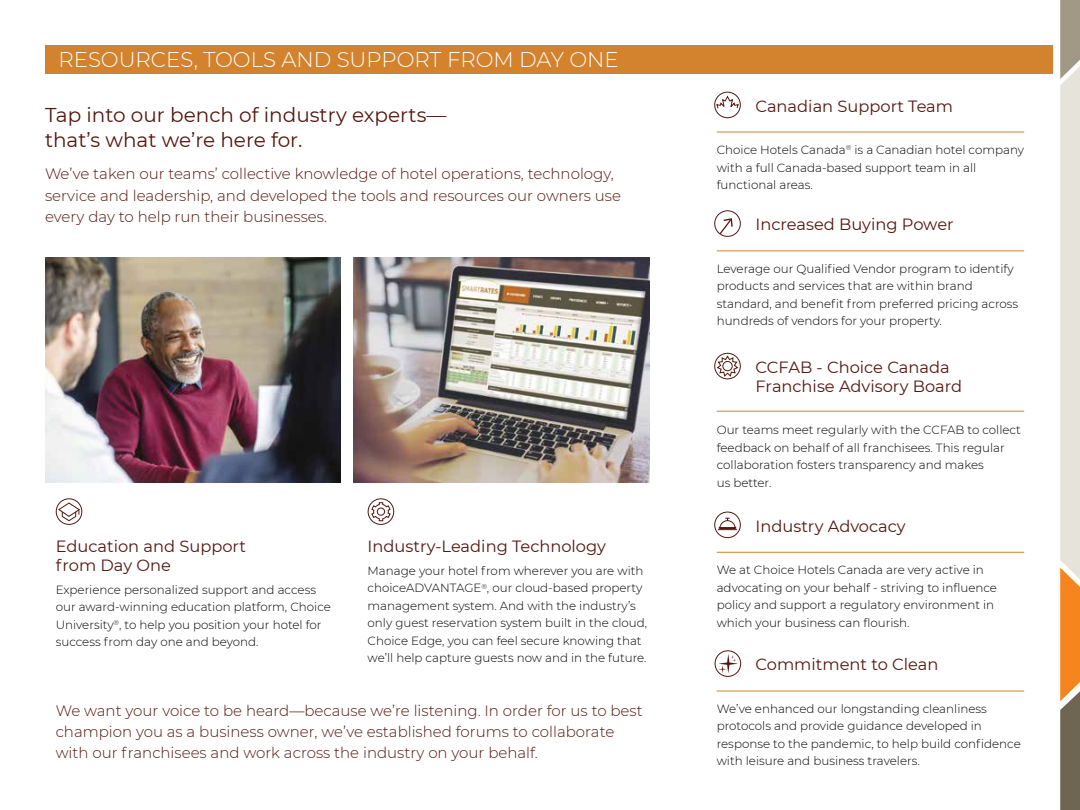
<style>
.page{position:relative;width:1080px;height:810px;background:#fff}
.page>*{position:absolute;margin:0;border:0;box-sizing:border-box;transform-origin:0 0}
.t1{font:300 21.25px "Montserrat";color:#fff}
.t2{font:20px/25px "Montserrat";color:#53170f}
.t3{font:16.25px/18.8px "Montserrat";color:#53170f}
.t4{font:300 15px/21.2px "Montserrat";color:#53170f}
.t5{font:300 11.88px/17.5px "Montserrat";color:#000}
</style>
<div class="page">
<svg style="left:58px;top:502px;width:23px;height:20px"></svg>
<div style="left:56px;top:498px;width:26px;height:27px;border:1px solid #53170f;border-radius:50%"></div>
<svg style="left:1060px;top:0;width:20px;height:810px;background:#d4c1aa"></svg>
<div style="left:45px;top:45px;width:1008px;height:28px;background:#d3822d"></div>
<img style="left:45px;top:257px;width:296px;height:225px">
<img style="left:354px;top:257px;width:296px;height:225px">
<div style="left:715px;top:650px;width:26px;height:27px;border:1px solid #53170f;border-radius:50%"></div>
<svg style="left:718px;top:654px;width:20px;height:20px"></svg>
<hr style="left:717px;top:691px;width:307px;height:1px;background:#d3822d">
<hr style="left:717px;top:250px;width:307px;height:1px;background:#d3822d">
<svg style="left:718px;top:218px;width:15px;height:17px"></svg>
<div style="left:714px;top:210px;width:27px;height:27px;border:1px solid #53170f;border-radius:50%"></div>
<svg style="left:371px;top:502px;width:20px;height:20px"></svg>
<div style="left:368px;top:498px;width:26px;height:27px;border:1px solid #53170f;border-radius:50%"></div>
<hr style="left:717px;top:552px;width:307px;height:1px;background:#d3822d">
<svg style="left:717px;top:517px;width:21px;height:14px"></svg>
<div style="left:714px;top:512px;width:27px;height:26px;border:1px solid #53170f;border-radius:50%"></div>
<hr style="left:717px;top:411px;width:307px;height:1px;background:#d3822d">
<svg style="left:714px;top:352px;width:27px;height:28px"></svg>
<hr style="left:717px;top:132px;width:307px;height:1px;background:#d3822d">
<svg style="left:716px;top:93px;width:23px;height:19px"></svg>
<div style="left:714px;top:92px;width:27px;height:26px;border:1px solid #53170f;border-radius:50%"></div>
<h1 class="t1" style="left:58px;top:45px;width:562px">RESOURCES, TOOLS AND SUPPORT FROM DAY ONE</h1>
<h2 class="t2" style="left:45px;top:102px;width:403px">Tap into our bench of industry experts— that’s what we’re here for.</h2>
<p class="t4" style="left:45px;top:163px;width:578px">We’ve taken our teams’ collective knowledge of hotel operations, technology, service and leadership, and developed the tools and resources our owners use every day to help run their businesses.</p>
<h3 class="t3" style="left:56px;top:536px;width:192px">Education and Support from Day One</h3>
<p class="t5" style="left:56px;top:580px;width:277px">Experience personalized support and access our award-winning education platform, Choice University<sup>®</sup>, to help you position your hotel for success from day one and beyond.</p>
<h3 class="t3" style="left:368px;top:536px;width:240px">Industry-Leading Technology</h3>
<p class="t5" style="left:368px;top:562px;width:281px">Manage your hotel from wherever you are with choiceADVANTAGE<sup>®</sup>, our cloud-based property management system. And with the industry’s only guest reservation system built in the cloud, Choice Edge, you can feel secure knowing that we’ll help capture guests now and in the future.</p>
<p class="t4" style="left:56px;top:699px;width:589px">We want your voice to be heard—because we’re listening. In order for us to best champion you as a business owner, we’ve established forums to collaborate with our franchisees and work across the industry on your behalf.</p>
<h3 class="t3" style="left:756px;top:96px;width:199px">Canadian Support Team</h3>
<p class="t5" style="left:717px;top:141px;width:309px">Choice Hotels Canada<sup>®</sup> is a Canadian hotel company with a full Canada-based support team in all functional areas.</p>
<h3 class="t3" style="left:756px;top:215px;width:200px">Increased Buying Power</h3>
<p class="t5" style="left:717px;top:260px;width:303px">Leverage our Qualified Vendor program to identify products and services that are within brand standard, and benefit from preferred pricing across hundreds of vendors for your property.</p>
<h3 class="t3" style="left:756px;top:357px;width:208px">CCFAB - Choice Canada<br>Franchise Advisory Board</h3>
<p class="t5" style="left:717px;top:421px;width:306px">Our teams meet regularly with the CCFAB to collect feedback on behalf of all franchisees. This regular collaboration fosters transparency and makes<br>us better.</p>
<h3 class="t3" style="left:756px;top:516px;width:152px">Industry Advocacy</h3>
<p class="t5" style="left:717px;top:561px;width:282px">We at Choice Hotels Canada are very active in advocating on your behalf - striving to influence policy and support a regulatory environment in which your business can flourish.</p>
<h3 class="t3" style="left:756px;top:655px;width:184px">Commitment to Clean</h3>
<p class="t5" style="left:717px;top:700px;width:306px">We’ve enhanced our longstanding cleanliness protocols and provide guidance developed in response to the pandemic, to help build confidence with leisure and business travelers.</p>
</div>
